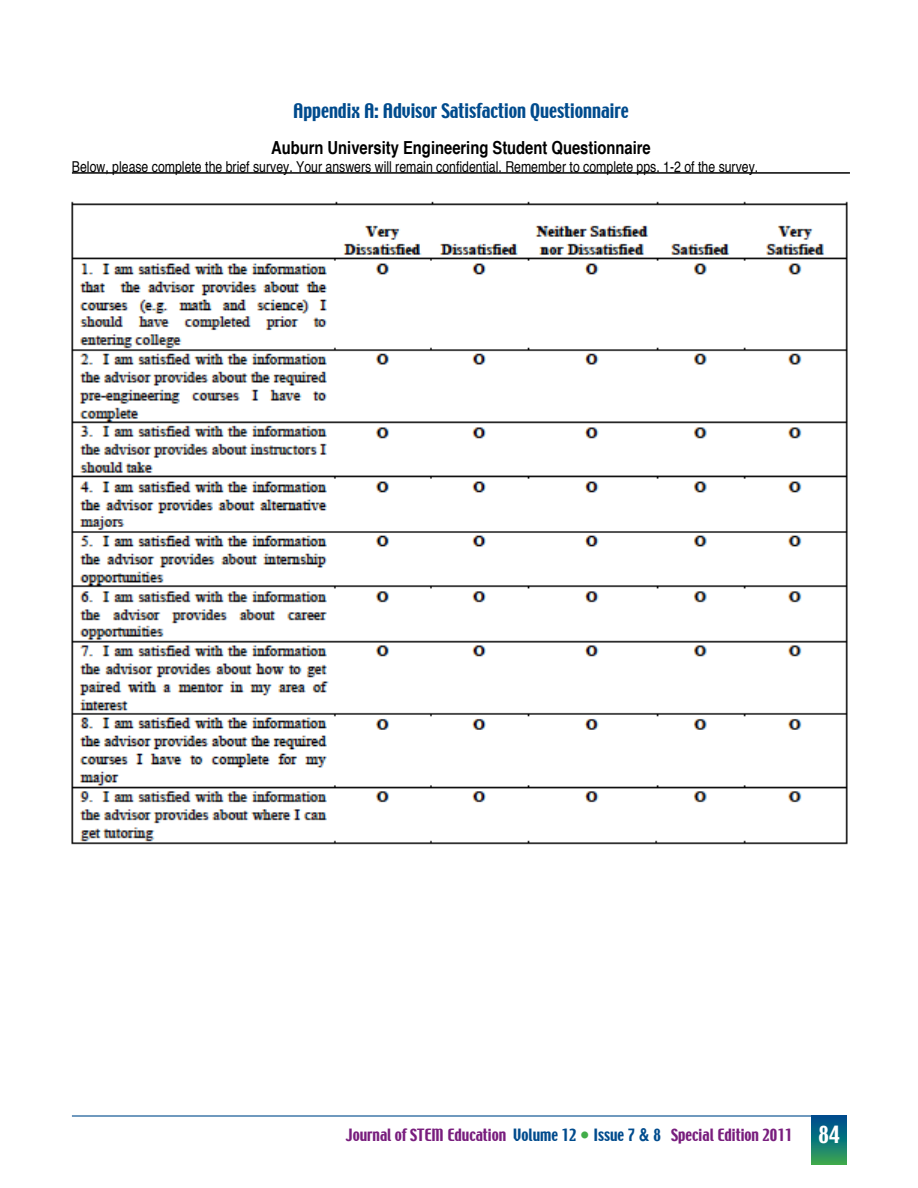
<style>
.page{position:relative;width:918px;height:1188px;background:#fff}
.page>*{position:absolute;margin:0;border:0;box-sizing:border-box;transform-origin:0 0}
.t1{font:700 condensed 18px "Helvetica";color:#000}
.t2{font:18px "Techno";color:#004b8d}
.t3{font:condensed 15px "Helvetica";color:#000}
.t4{font:15px "Techno";color:#781d7d}
.s1{color:#004b8d}
.s2{font-size:16.5px;color:#41ad49}
.s3{font-family:"Helvetica";font-weight:700;font-stretch:condensed;font-size:18px;color:#004b8d}
.s4{font-size:21px;color:#fff}
</style>
<div class="page">
<hr style="left:72px;top:1115px;width:774px;height:2px;background:#004b8d">
<svg style="left:811px;top:1117px;width:35px;height:47px;background:#127774"></svg>
<hr style="left:72px;top:172px;width:778px;height:2px;background:#000">
<img style="left:71px;top:201px;width:777px;height:644px">
<p class="t2" style="left:293px;top:99px;width:337px">Appendix A: Advisor Satisfaction Questionnaire</p>
<p class="t1" style="left:271px;top:136px;width:381px">Auburn University Engineering Student Questionnaire</p>
<p class="t3" style="left:72px;top:158px;width:688px">Below, please complete the brief survey. Your answers will remain confidential. Remember to complete pps. 1-2 of the survey.</p>
<p class="t4" style="left:346px;top:1125px;width:495px">Journal of STEM Education <span class="s1">Volume 12</span> <span class="s2">•</span> <span class="s1">Issue 7</span> <span class="s3">&amp;</span> <span class="s1">8</span> Special Edition 2011 <span class="s4">84</span></p>
</div>
